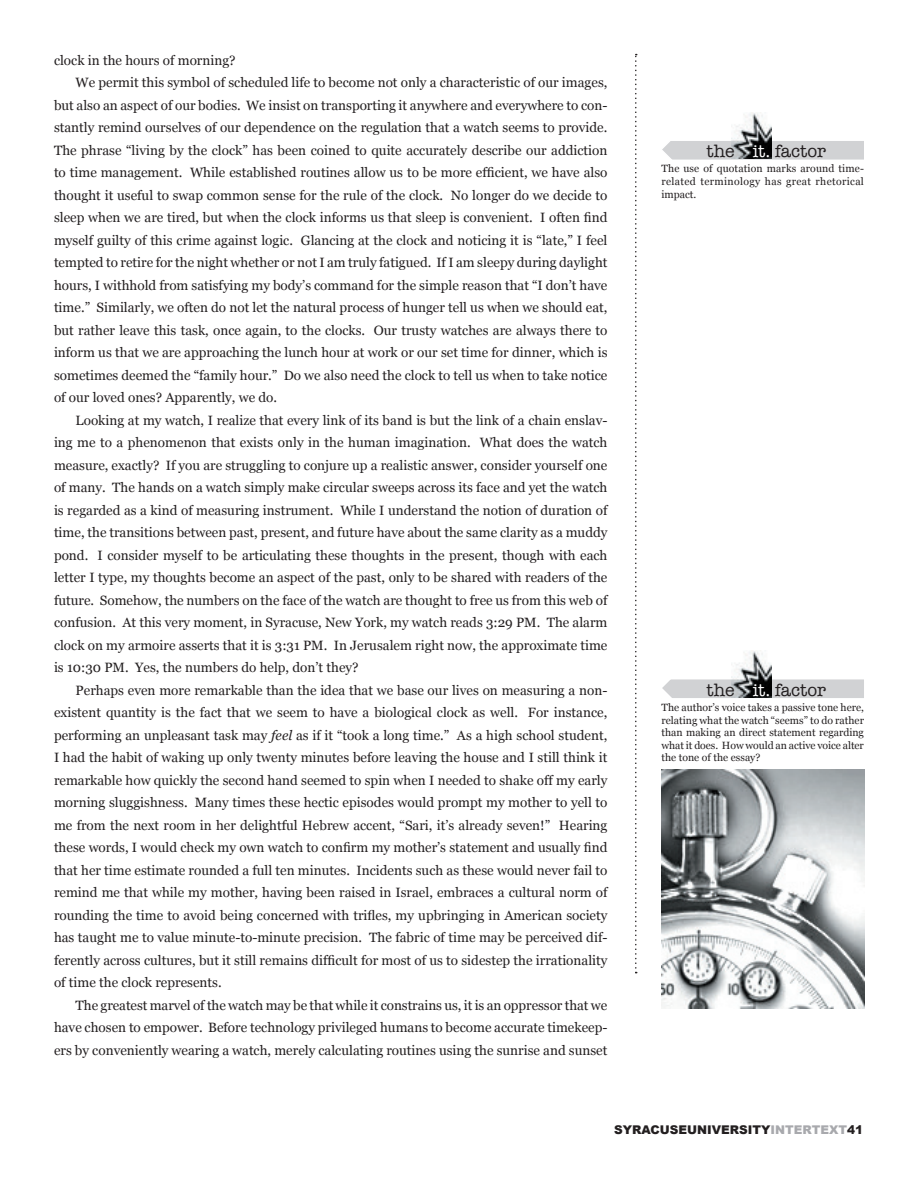
<style>
.page{position:relative;width:918px;height:1188px;background:#fff}
.page>*{position:absolute;margin:0;border:0;box-sizing:border-box;transform-origin:0 0}
.t1{font:18px "American Typewriter";color:#231f20}
.t2{font:13.5px "Georgia";color:#231f20}
.t3{font:900 12px "Arial";color:#231f20}
.t4{font:10.5px/12.6px "Georgia";color:#231f20;text-align:justify}
.s1{font-style:italic}
.s2{color:#fff}
.s3{color:#a8a9ad}
</style>
<div class="page">
<svg style="left:635px;top:54px;width:2px;height:919px"></svg>
<div style="left:662px;top:142px;width:201px;height:17px;background:#d1d2d4"></div>
<div style="left:662px;top:141px;width:202px;height:19px;border:2px solid #d1d2d4"></div>
<img style="left:731px;top:112px;width:41px;height:47px">
<svg style="left:662px;top:141px;width:14px;height:19px"></svg>
<div style="left:662px;top:680px;width:201px;height:17px;background:#d1d2d4"></div>
<div style="left:662px;top:679px;width:202px;height:19px;border:2px solid #d1d2d4"></div>
<img style="left:731px;top:651px;width:41px;height:46px">
<svg style="left:662px;top:679px;width:14px;height:19px"></svg>
<img style="left:662px;top:769px;width:202px;height:240px">
<p class="t2" style="left:54px;top:52px;width:183px">clock in the hours of morning?</p>
<p class="t2" style="left:76px;top:75px;width:533px">We permit this symbol of scheduled life to become not only a characteristic of our images,</p>
<p class="t2" style="left:54px;top:97px;width:555px">but also an aspect of our bodies. We insist on transporting it anywhere and everywhere to con-</p>
<p class="t2" style="left:54px;top:120px;width:555px">stantly remind ourselves of our dependence on the regulation that a watch seems to provide.</p>
<p class="t2" style="left:54px;top:142px;width:555px">The phrase “living by the clock” has been coined to quite accurately describe our addiction</p>
<p class="t2" style="left:54px;top:165px;width:555px">to time management. While established routines allow us to be more efficient, we have also</p>
<p class="t2" style="left:54px;top:187px;width:555px">thought it useful to swap common sense for the rule of the clock. No longer do we decide to</p>
<p class="t2" style="left:54px;top:210px;width:555px">sleep when we are tired, but when the clock informs us that sleep is convenient. I often find</p>
<p class="t2" style="left:54px;top:232px;width:555px">myself guilty of this crime against logic. Glancing at the clock and noticing it is “late,” I feel</p>
<p class="t2" style="left:54px;top:255px;width:555px">tempted to retire for the night whether or not I am truly fatigued. If I am sleepy during daylight</p>
<p class="t2" style="left:54px;top:277px;width:555px">hours, I withhold from satisfying my body’s command for the simple reason that “I don’t have</p>
<p class="t2" style="left:54px;top:300px;width:555px">time.” Similarly, we often do not let the natural process of hunger tell us when we should eat,</p>
<p class="t2" style="left:54px;top:322px;width:555px">but rather leave this task, once again, to the clocks. Our trusty watches are always there to</p>
<p class="t2" style="left:54px;top:345px;width:555px">inform us that we are approaching the lunch hour at work or our set time for dinner, which is</p>
<p class="t2" style="left:54px;top:367px;width:555px">sometimes deemed the “family hour.” Do we also need the clock to tell us when to take notice</p>
<p class="t2" style="left:54px;top:390px;width:225px">of our loved ones? Apparently, we do.</p>
<p class="t2" style="left:76px;top:412px;width:533px">Looking at my watch, I realize that every link of its band is but the link of a chain enslav-</p>
<p class="t2" style="left:54px;top:435px;width:555px">ing me to a phenomenon that exists only in the human imagination. What does the watch</p>
<p class="t2" style="left:54px;top:457px;width:555px">measure, exactly? If you are struggling to conjure up a realistic answer, consider yourself one</p>
<p class="t2" style="left:54px;top:480px;width:555px">of many. The hands on a watch simply make circular sweeps across its face and yet the watch</p>
<p class="t2" style="left:54px;top:502px;width:555px">is regarded as a kind of measuring instrument. While I understand the notion of duration of</p>
<p class="t2" style="left:54px;top:525px;width:555px">time, the transitions between past, present, and future have about the same clarity as a muddy</p>
<p class="t2" style="left:54px;top:547px;width:555px">pond. I consider myself to be articulating these thoughts in the present, though with each</p>
<p class="t2" style="left:54px;top:570px;width:555px">letter I type, my thoughts become an aspect of the past, only to be shared with readers of the</p>
<p class="t2" style="left:54px;top:592px;width:555px">future. Somehow, the numbers on the face of the watch are thought to free us from this web of</p>
<p class="t2" style="left:54px;top:615px;width:555px">confusion. At this very moment, in Syracuse, New York, my watch reads 3:29 PM. The alarm</p>
<p class="t2" style="left:54px;top:637px;width:555px">clock on my armoire asserts that it is 3:31 PM. In Jerusalem right now, the approximate time</p>
<p class="t2" style="left:54px;top:660px;width:306px">is 10:30 PM. Yes, the numbers do help, don’t they?</p>
<p class="t2" style="left:76px;top:682px;width:533px">Perhaps even more remarkable than the idea that we base our lives on measuring a non-</p>
<p class="t2" style="left:54px;top:705px;width:555px">existent quantity is the fact that we seem to have a biological clock as well. For instance,</p>
<p class="t2" style="left:54px;top:727px;width:555px">performing an unpleasant task may <span class="s1">feel</span> as if it “took a long time.” As a high school student,</p>
<p class="t2" style="left:54px;top:750px;width:555px">I had the habit of waking up only twenty minutes before leaving the house and I still think it</p>
<p class="t2" style="left:54px;top:772px;width:555px">remarkable how quickly the second hand seemed to spin when I needed to shake off my early</p>
<p class="t2" style="left:54px;top:795px;width:555px">morning sluggishness. Many times these hectic episodes would prompt my mother to yell to</p>
<p class="t2" style="left:54px;top:817px;width:555px">me from the next room in her delightful Hebrew accent, “Sari, it’s already seven!” Hearing</p>
<p class="t2" style="left:54px;top:840px;width:555px">these words, I would check my own watch to confirm my mother’s statement and usually find</p>
<p class="t2" style="left:54px;top:862px;width:555px">that her time estimate rounded a full ten minutes. Incidents such as these would never fail to</p>
<p class="t2" style="left:54px;top:885px;width:555px">remind me that while my mother, having been raised in Israel, embraces a cultural norm of</p>
<p class="t2" style="left:54px;top:907px;width:555px">rounding the time to avoid being concerned with trifles, my upbringing in American society</p>
<p class="t2" style="left:54px;top:930px;width:555px">has taught me to value minute-to-minute precision. The fabric of time may be perceived dif-</p>
<p class="t2" style="left:54px;top:952px;width:555px">ferently across cultures, but it still remains difficult for most of us to sidestep the irrationality</p>
<p class="t2" style="left:54px;top:975px;width:169px">of time the clock represents.</p>
<p class="t2" style="left:76px;top:997px;width:533px">The greatest marvel of the watch may be that while it constrains us, it is an oppressor that we</p>
<p class="t2" style="left:54px;top:1020px;width:555px">have chosen to empower. Before technology privileged humans to become accurate timekeep-</p>
<p class="t2" style="left:54px;top:1042px;width:555px">ers by conveniently wearing a watch, merely calculating routines using the sunrise and sunset</p>
<h1 class="t1" style="left:707px;top:141px;width:121px">the <span class="s2">it.</span> factor</h1>
<p class="t4" style="left:662px;top:163px;width:204px">The use of quotation marks around time&shy;related terminology has great rhetorical impact.</p>
<h1 class="t1" style="left:707px;top:680px;width:121px">the <span class="s2">it.</span> factor</h1>
<p class="t4" style="left:662px;top:701px;width:204px">The author’s voice takes a passive tone here, relating what the watch “seems” to do rather than making an direct statement regarding what it does. How would an active voice alter the tone of the essay?</p>
<p class="t3" style="left:614px;top:1123px;width:251px">SYRACUSEUNIVERSITY<span class="s3">INTERTEXT</span>41</p>
</div>
